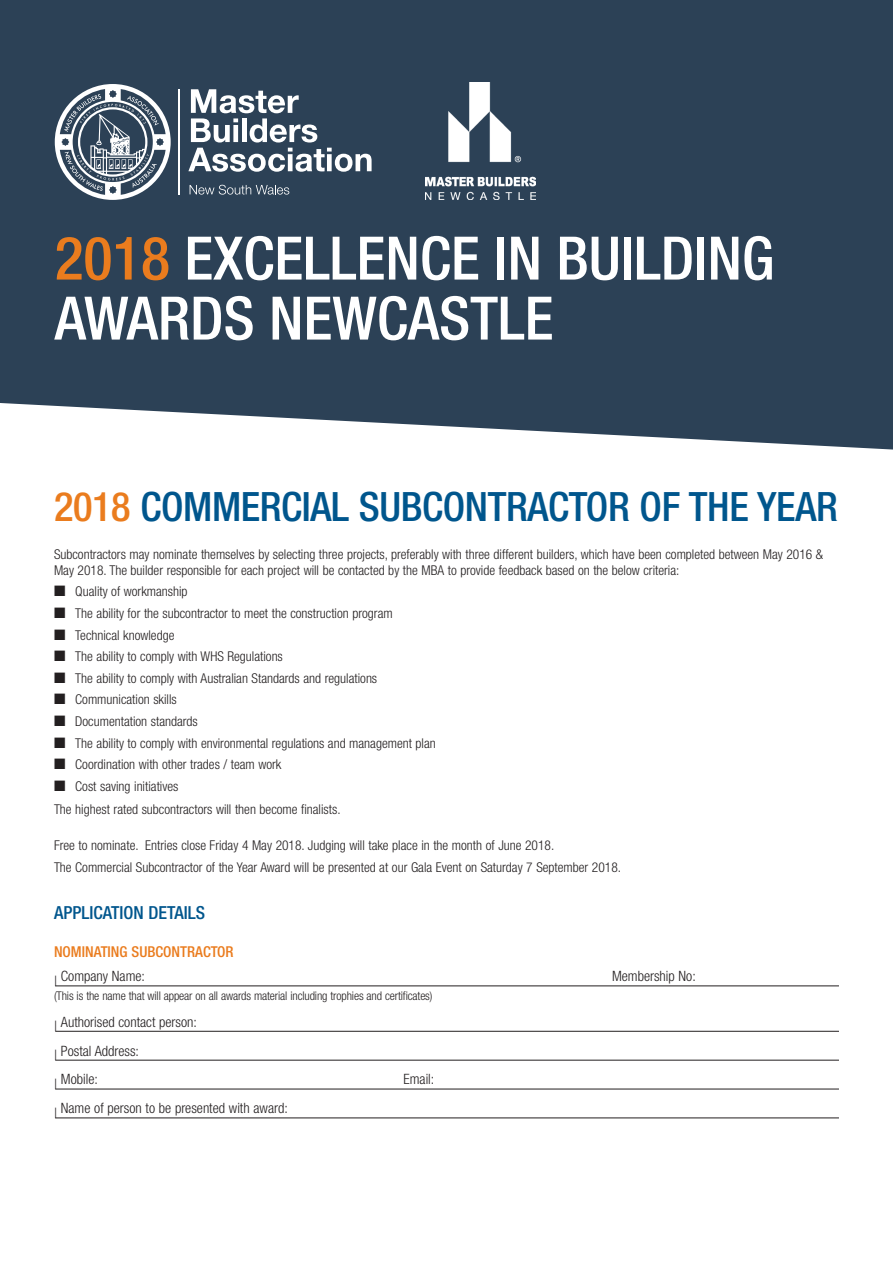
<style>
.page{position:relative;width:893px;height:1263px;background:#fff}
.page>*{position:absolute;margin:0;border:0;box-sizing:border-box;transform-origin:0 0}
.t1{font:500 condensed 60px/60px "Helvetica Neue";color:#fff}
.Heading_Page_2{font:500 condensed 40.5px "Helvetica Neue";letter-spacing:-.01em;color:#00568d}
.body{font:500 condensed 18px "Helvetica Neue";color:#00568d}
.body-2{font:500 condensed 15px "Helvetica Neue";color:#ea7c1e}
.Body_-_w_u_lines{font:300 condensed 14.25px "Helvetica Neue";color:#231f20}
.body-3{font:300 condensed 13.5px/16.2px "Helvetica Neue";color:#231f20}
.body-4{font:300 condensed 12px "Helvetica Neue";letter-spacing:-.01em;color:#231f20}
.s1{color:#ea7c1e}
</style>
<div class="page">
<div style="left:0;top:0;width:893px;height:449px;background:#2c4156"></div>
<hr style="left:178px;top:89px;width:2px;height:106px;background:#fff">
<svg style="left:188px;top:89px;width:184px;height:83px"></svg>
<svg style="left:190px;top:185px;width:99px;height:10px"></svg>
<svg style="left:55px;top:84px;width:116px;height:116px"></svg>
<img style="left:426px;top:82px;width:109px;height:118px">
<hr style="left:55px;top:985px;width:784px;height:1px;background:#231f20">
<hr style="left:55px;top:1031px;width:784px;height:1px;background:#231f20">
<hr style="left:55px;top:1060px;width:784px;height:1px;background:#231f20">
<hr style="left:55px;top:1089px;width:784px;height:1px;background:#231f20">
<hr style="left:55px;top:1117px;width:784px;height:1px;background:#231f20">
<p class="t1" style="left:55px;top:227px;width:721px"><span class="s1">2018</span> EXCELLENCE IN BUILDING<br>AWARDS NEWCASTLE</p>
<p class="Heading_Page_2" style="left:54px;top:482px;width:785px"><span class="s1">2018</span> COMMERCIAL SUBCONTRACTOR OF THE YEAR</p>
<p class="body-3" style="left:54px;top:545px;width:771px">Subcontractors may nominate themselves by selecting three projects, preferably with three different builders, which have been completed between May 2016 &amp;<br>May 2018. The builder responsible for each project will be contacted by the MBA to provide feedback based on the below criteria:</p>
<p class="body-3" style="left:54px;top:583px;width:135px">■ Quality of workmanship</p>
<p class="body-3" style="left:54px;top:605px;width:340px">■ The ability for the subcontractor to meet the construction program</p>
<p class="body-3" style="left:54px;top:627px;width:122px">■ Technical knowledge</p>
<p class="body-3" style="left:54px;top:648px;width:230px">■ The ability to comply with WHS Regulations</p>
<p class="body-3" style="left:54px;top:670px;width:325px">■ The ability to comply with Australian Standards and regulations</p>
<p class="body-3" style="left:54px;top:691px;width:124px">■ Communication skills</p>
<p class="body-3" style="left:54px;top:713px;width:145px">■ Documentation standards</p>
<p class="body-3" style="left:54px;top:735px;width:383px">■ The ability to comply with environmental regulations and management plan</p>
<p class="body-3" style="left:54px;top:756px;width:229px">■ Coordination with other trades / team work</p>
<p class="body-3" style="left:54px;top:778px;width:126px">■ Cost saving initiatives</p>
<p class="body-3" style="left:54px;top:800px;width:288px">The highest rated subcontractors will then become finalists.</p>
<p class="body-3" style="left:54px;top:837px;width:502px">Free to nominate. Entries close Friday 4 May 2018. Judging will take place in the month of June 2018.</p>
<p class="body-3" style="left:54px;top:859px;width:569px">The Commercial Subcontractor of the Year Award will be presented at our Gala Event on Saturday 7 September 2018.</p>
<p class="body" style="left:54px;top:902px;width:153px">APPLICATION DETAILS</p>
<p class="body-2" style="left:54px;top:942px;width:181px">NOMINATING SUBCONTRACTOR</p>
<p class="Body_-_w_u_lines" style="left:54px;top:968px;width:92px">| Company Name:</p>
<p class="Body_-_w_u_lines" style="left:612px;top:968px;width:85px">Membership No:</p>
<p class="body-4" style="left:54px;top:988px;width:380px">(This is the name that will appear on all awards material including trophies and certificates)</p>
<p class="Body_-_w_u_lines" style="left:54px;top:1013px;width:144px">| Authorised contact person:</p>
<p class="Body_-_w_u_lines" style="left:54px;top:1042px;width:87px">| Postal Address:</p>
<p class="Body_-_w_u_lines" style="left:54px;top:1071px;width:45px">| Mobile:</p>
<p class="Body_-_w_u_lines" style="left:403px;top:1071px;width:32px">Email:</p>
<p class="Body_-_w_u_lines" style="left:54px;top:1100px;width:235px">| Name of person to be presented with award:</p>
</div>
